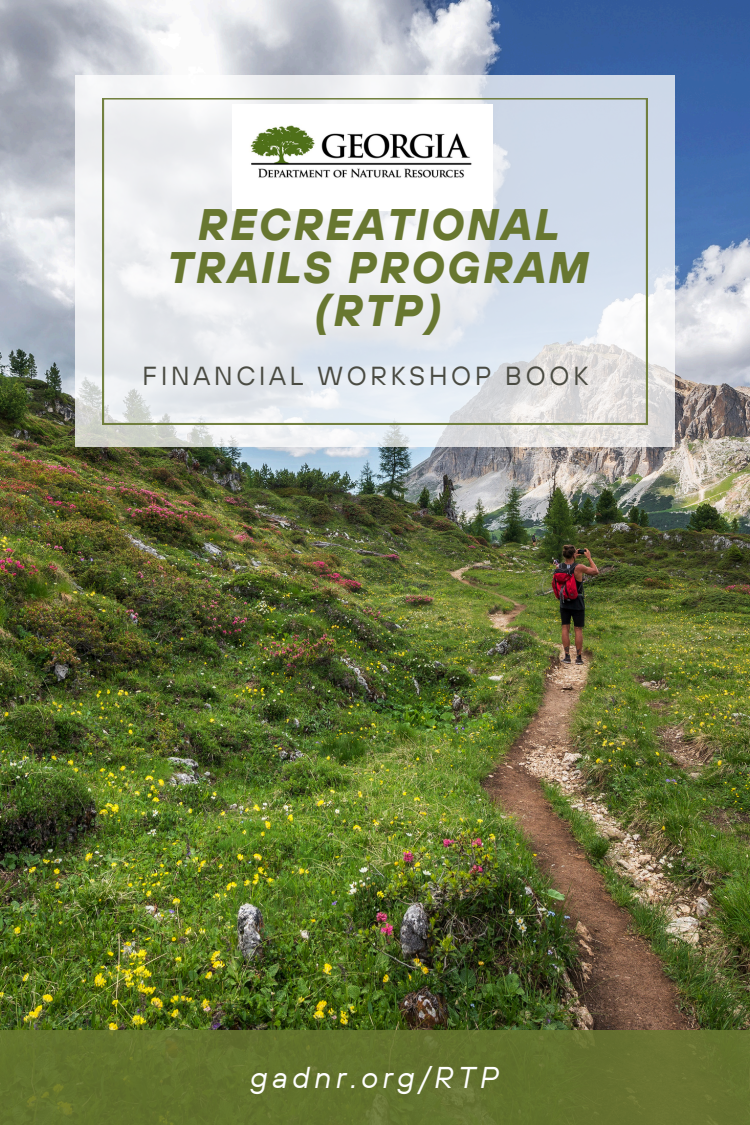
<style>
.page{position:relative;width:750px;height:1125px;background:#fff}
.page>*{position:absolute;margin:0;border:0;box-sizing:border-box;transform-origin:0 0}
.t1{font:italic 700 44.1px/43px "TT Hoves";letter-spacing:.05em;color:#687730;text-align:center}
.t2{font:italic 30px "TT Hoves";letter-spacing:.145em;color:#fff}
.t3{font:26px "TT Hoves";letter-spacing:.145em;color:#4a4b42}
</style>
<div class="page">
<img style="left:0;top:0;width:750px;height:1031px">
<svg style="left:75px;top:75px;width:600px;height:372px"></svg>
<svg style="left:103px;top:98px;width:544px;height:326px"></svg>
<div style="left:0;top:1031px;width:750px;height:94px;background:#687730"></div>
<img style="left:232px;top:104px;width:261px;height:107px">
<p class="t1" style="left:168px;top:202px;width:423px">RECREATIONAL<br>TRAILS PROGRAM (RTP)</p>
<h1 class="t3" style="left:143px;top:359px;width:447px">FINANCIAL WORKSHOP BOOK</h1>
<p class="t2" style="left:250px;top:1058px;width:251px">gadnr.org/RTP</p>
</div>
